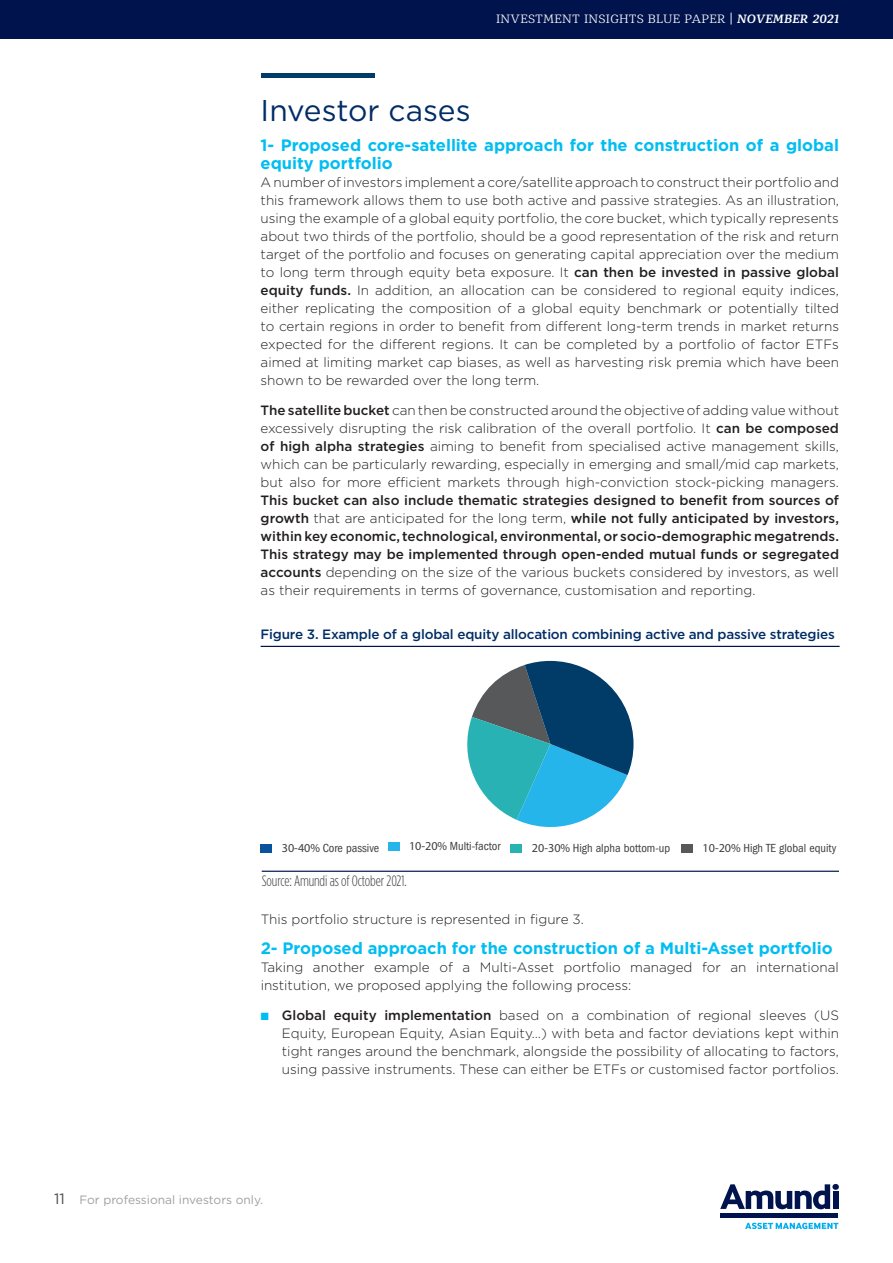
<style>
.page{position:relative;width:893px;height:1263px;background:#fff}
.page>*{position:absolute;margin:0;border:0;box-sizing:border-box;transform-origin:0 0}
.Amundi_Body_Text{font:30px "Gotham";color:#002d66}
.Amundi_Body_Text-2{font:700 16.5px/18px "Gotham";color:#01bdf2}
.Amundi_Chart_Source{font:300 15px "Gotham Condensed";letter-spacing:-.01em;color:#3e3e3f}
.Amundi_Body_Text-3{font:300 13.5px/18px "Gotham";color:#231f20;text-align:justify}
.Amundi_Chart_Title{font:500 13.5px "Gotham";letter-spacing:-.015em;color:#002d66}
.t1{font:condensed 12.15px "Franklin Gothic";color:#3e3e3f}
.t2{font:300 12px "Mediator Serif";letter-spacing:.02em;color:#fff}
.t3{font:12px "Gotham";color:#9d9fa2}
.s1{font-weight:700;font-style:italic}
.s2{font-weight:500}
.s3{font-weight:600}
.s4{color:#01bdf2}
.s5{font-size:15px;color:#4b4c4d}
</style>
<div class="page">
<hr style="left:261px;top:73px;width:114px;height:4px;background:#013c69">
<svg style="left:720px;top:1184px;width:110px;height:25px"></svg>
<div style="left:832px;top:1184px;width:7px;height:6px;background:#00134d;border-radius:50%"></div>
<div style="left:833px;top:1191px;width:5px;height:18px;background:#00134d"></div>
<div style="left:720px;top:1213px;width:118px;height:5px;background:#00134d"></div>
<svg style="left:745px;top:1222px;width:93px;height:7px"></svg>
<div style="left:0;top:0;width:893px;height:38px;background:#00134d"></div>
<hr style="left:262px;top:871px;width:577px;height:1px;background:#00134d">
<hr style="left:261px;top:646px;width:579px;height:1px;background:#00134d">
<div style="left:261px;top:844px;width:11px;height:8px;background:#0a519e"></div>
<div style="left:388px;top:843px;width:11px;height:8px;background:#26b5ea"></div>
<div style="left:511px;top:844px;width:11px;height:8px;background:#28b2b4"></div>
<div style="left:681px;top:844px;width:12px;height:8px;background:#57585a"></div>
<svg style="left:467px;top:661px;width:166px;height:166px"></svg>
<p class="t2" style="left:496px;top:11px;width:344px">INVESTMENT INSIGHTS BLUE PAPER | <span class="s1">NOVEMBER 2021</span></p>
<p class="Amundi_Body_Text" style="left:261px;top:91px;width:212px">Investor cases</p>
<p class="Amundi_Body_Text-2" style="left:261px;top:136px;width:580px">1- Proposed core-satellite approach for the construction of a global equity portfolio</p>
<p class="Amundi_Body_Text-3" style="left:261px;top:173px;width:580px">A number of investors implement a core/satellite approach to construct their portfolio and this framework allows them to use both active and passive strategies. As an illustration, using the example of a global equity portfolio, the core bucket, which typically represents about two thirds of the portfolio, should be a good representation of the risk and return target of the portfolio and focuses on generating capital appreciation over the medium to long term through equity beta exposure. It <span class="s2">can then be invested in passive global equity funds.</span> In addition, an allocation can be considered to regional equity indices, either replicating the composition of a global equity benchmark or potentially tilted to certain regions in order to benefit from different long-term trends in market returns expected for the different regions. It can be completed by a portfolio of factor ETFs aimed at limiting market cap biases, as well as harvesting risk premia which have been shown to be rewarded over the long term.</p>
<p class="Amundi_Body_Text-3" style="left:261px;top:401px;width:580px"><span class="s2">The satellite bucket</span> can then be constructed around the objective of adding value without excessively disrupting the risk calibration of the overall portfolio. It <span class="s2">can be composed of high alpha strategies</span> aiming to benefit from specialised active management skills, which can be particularly rewarding, especially in emerging and small/mid cap markets, but also for more efficient markets through high-conviction stock-picking managers.<br><span class="s2">This bucket can also include thematic strategies designed to benefit from sources of growth</span> that are anticipated for the long term, <span class="s2">while not fully anticipated by investors, within key economic, technological, environmental, or socio-demographic megatrends.<br>This strategy may be implemented through open-ended mutual funds or segregated accounts</span> depending on the size of the various buckets considered by investors, as well as their requirements in terms of governance, customisation and reporting.</p>
<p class="Amundi_Chart_Title" style="left:261px;top:625px;width:576px">Figure 3. Example of a global equity allocation combining active and passive strategies</p>
<p class="t1" style="left:282px;top:841px;width:99px"><span class="s3">30-40%</span> Core passive</p>
<p class="t1" style="left:409px;top:839px;width:93px"><span class="s3">10-20%</span> Multi-factor</p>
<p class="t1" style="left:532px;top:841px;width:140px"><span class="s3">20-30%</span> High alpha bottom-up</p>
<p class="t1" style="left:702px;top:841px;width:135px"><span class="s3">10-20%</span> High TE global equity</p>
<p class="Amundi_Chart_Source" style="left:262px;top:872px;width:146px">Source: Amundi as of October 2021.</p>
<p class="Amundi_Body_Text-3" style="left:261px;top:909px;width:325px">This portfolio structure is represented in figure 3.</p>
<p class="Amundi_Body_Text-2" style="left:261px;top:939px;width:573px">2- Proposed approach for the construction of a Multi-Asset portfolio</p>
<p class="Amundi_Body_Text-3" style="left:261px;top:957px;width:580px">Taking another example of a Multi-Asset portfolio managed for an international institution, we proposed applying the following process:</p>
<p class="Amundi_Body_Text-3" style="left:282px;top:1005px;width:559px;text-indent:-21px"><span class="s4">■</span> <span class="s2">Global equity implementation</span> based on a combination of regional sleeves (US Equity, European Equity, Asian Equity…) with beta and factor deviations kept within tight ranges around the benchmark, alongside the possibility of allocating to factors, using passive instruments. These can either be ETFs or customised factor portfolios.</p>
<p class="t3" style="left:54px;top:1192px;width:211px"><span class="s5">11</span> For professional investors only.</p>
</div>
